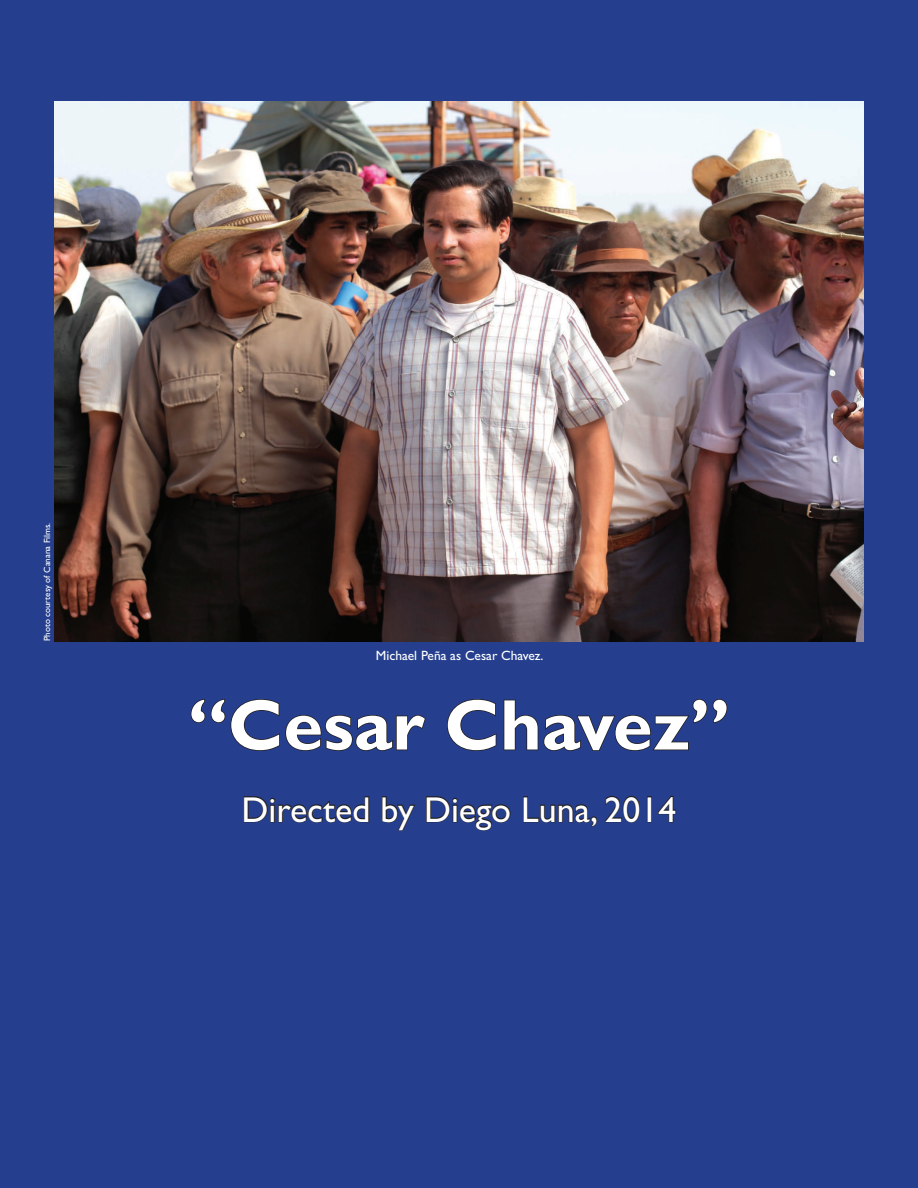
<style>
.page{position:relative;width:918px;height:1188px;background:#253f8e}
.page>*{position:absolute;margin:0;border:0;box-sizing:border-box;transform-origin:0 0}
.t1{font:700 72px "Gill Sans";color:#fff}
.t2{font:36px "Gill Sans";color:#fff}
.t3{font:13.5px "Gill Sans";color:#fff}
.Credit{font:9px "Gill Sans";color:#fff}
</style>
<div class="page">
<svg style="left:190px;top:699px;width:236px;height:52px"></svg>
<svg style="left:447px;top:699px;width:281px;height:52px"></svg>
<svg style="left:243px;top:796px;width:127px;height:27px"></svg>
<svg style="left:382px;top:796px;width:33px;height:35px"></svg>
<svg style="left:426px;top:796px;width:85px;height:35px"></svg>
<svg style="left:523px;top:796px;width:75px;height:31px"></svg>
<svg style="left:604px;top:795px;width:36px;height:28px"></svg>
<div style="left:647px;top:796px;width:5px;height:26px;border:2px solid #231f20"></div>
<svg style="left:658px;top:795px;width:18px;height:28px"></svg>
<img style="left:54px;top:102px;width:810px;height:539px">
<p class="Credit" style="left:42px;top:641px;width:120px;rotate:-90deg">Photo courtesy of Canana Films.</p>
<p class="t3" style="left:376px;top:648px;width:169px">Michael Peña as Cesar Chavez.</p>
<p class="t1" style="left:187px;top:683px;width:545px">“Cesar Chavez”</p>
<p class="t2" style="left:242px;top:789px;width:436px">Directed by Diego Luna, 2014</p>
</div>
